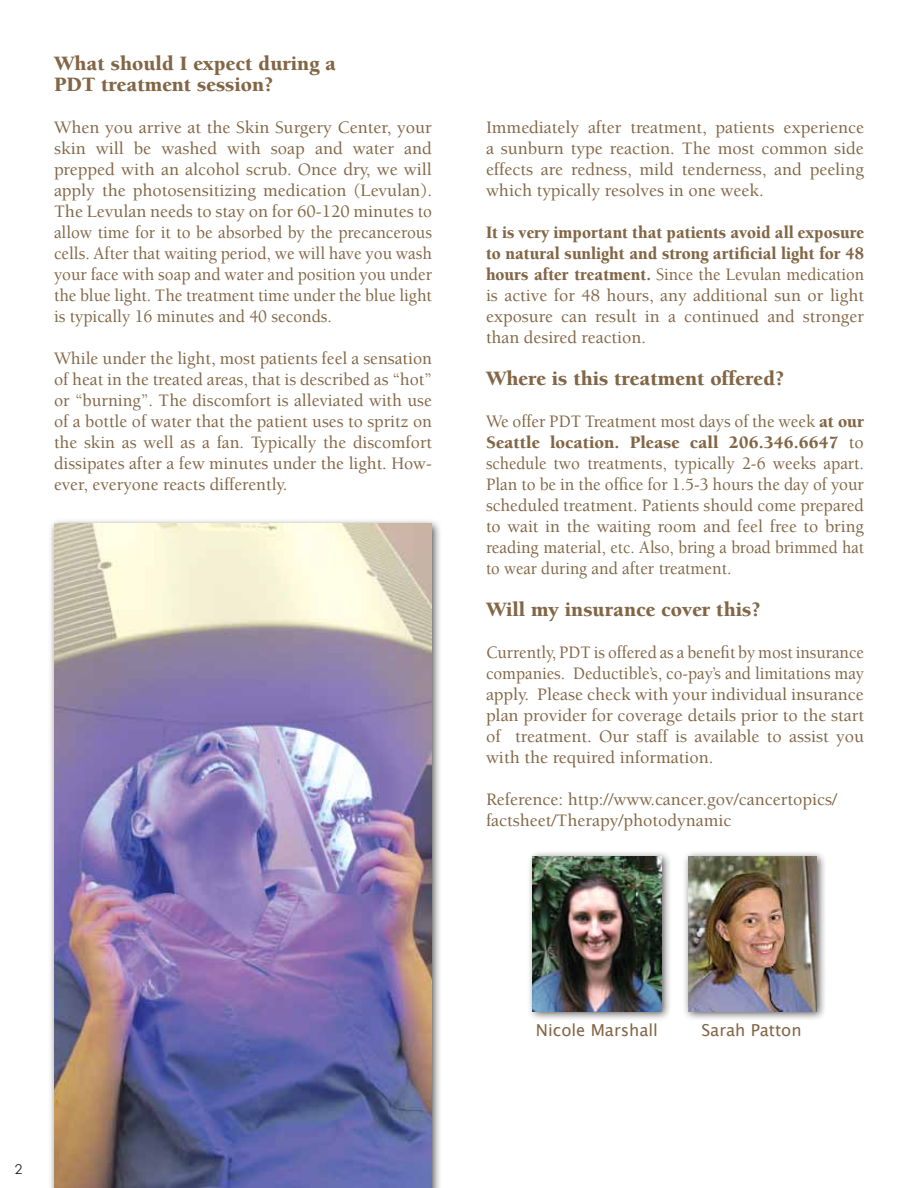
<style>
.page{position:relative;width:918px;height:1188px;background:#fff}
.page>*{position:absolute;margin:0;border:0;box-sizing:border-box;transform-origin:0 0}
.t1{font:900 21px/21px "Berkeley";color:#826645}
.t2{font:500 18px/21px "Berkeley";color:#826645;text-align:justify}
.t3{font:500 18px/21px "Berkeley";color:#826645;text-align:justify;scale:.95 1}
.t4{font:500 18px/21px "Berkeley";color:#826645;text-align:justify;scale:.94 1}
.t5{font:500 18px/21px "Berkeley";color:#826645;text-align:justify;scale:.93 1}
.t6{font:16.5px "Lucida Grande";color:#826645}
.t7{font:13.5px "Century Gothic";color:#231f20}
.s1{font-weight:900}
</style>
<div class="page">
<div style="left:48px;top:518px;width:395px;height:670px;background:#231f20;opacity:.75"></div>
<img style="left:54px;top:524px;width:378px;height:664px">
<div style="left:527px;top:850px;width:145px;height:172px;background:#231f20;opacity:.75"></div>
<img style="left:533px;top:856px;width:128px;height:155px">
<div style="left:682px;top:850px;width:145px;height:172px;background:#231f20;opacity:.75"></div>
<img style="left:688px;top:856px;width:129px;height:155px">
<p class="t1" style="left:54px;top:53px;width:284px">What should I expect during a<br>PDT treatment session?</p>
<p class="t2" style="left:54px;top:117px;width:380px">When you arrive at the Skin Surgery Center, your skin will be washed with soap and water and prepped with an alcohol scrub. Once dry, we will apply the photosensitizing medication (Levulan).<br>The Levulan needs to stay on for 60-120 minutes to allow time for it to be absorbed by the precancerous cells. After that waiting period, we will have you wash your face with soap and water and position you under the blue light. The treatment time under the blue light is typically 16 minutes and 40 seconds.</p>
<p class="t2" style="left:54px;top:348px;width:380px">While under the light, most patients feel a sensation of heat in the treated areas, that is described as “hot” or “burning”. The discomfort is alleviated with use of a bottle of water that the patient uses to spritz on the skin as well as a fan. Typically the discomfort dissipates after a few minutes under the light. How&shy;ever, everyone reacts differently.</p>
<p class="t2" style="left:486px;top:117px;width:380px">Immediately after treatment, patients experience a sunburn type reaction. The most common side effects are redness, mild tenderness, and peeling which typically resolves in one week.</p>
<p class="t5" style="left:486px;top:222px;width:408px"><span class="s1">It is very important that patients avoid all exposure to natural sunlight and strong artificial light for 48 hours after treatment.</span> Since the Levulan medication is active for 48 hours, any additional sun or light exposure can result in a continued and stronger than desired reaction.</p>
<p class="t1" style="left:486px;top:368px;width:300px">Where is this treatment offered?</p>
<p class="t3" style="left:486px;top:411px;width:399px">We offer PDT Treatment most days of the week <span class="s1">at our Seattle location. Please call 206.346.6647</span> to schedule two treatments, typically 2-6 weeks apart.<br>Plan to be in the office for 1.5-3 hours the day of your scheduled treatment. Patients should come prepared to wait in the waiting room and feel free to bring reading material, etc. Also, bring a broad brimmed hat to wear during and after treatment.</p>
<p class="t1" style="left:486px;top:599px;width:276px">Will my insurance cover this?</p>
<p class="t4" style="left:486px;top:642px;width:404px">Currently, PDT is offered as a benefit by most insurance companies. Deductible’s, co-pay’s and limitations may apply. Please check with your individual insurance plan provider for coverage details prior to the start of treatment. Our staff is available to assist you with the required information.</p>
<p class="t2" style="left:486px;top:789px;width:353px">Reference: http://www.cancer.gov/cancertopics/ factsheet/Therapy/photodynamic</p>
<p class="t7" style="left:15px;top:1161px;width:9px">2</p>
<p class="t6" style="left:536px;top:1020px;width:124px">Nicole Marshall</p>
<p class="t6" style="left:701px;top:1020px;width:102px">Sarah Patton</p>
</div>
